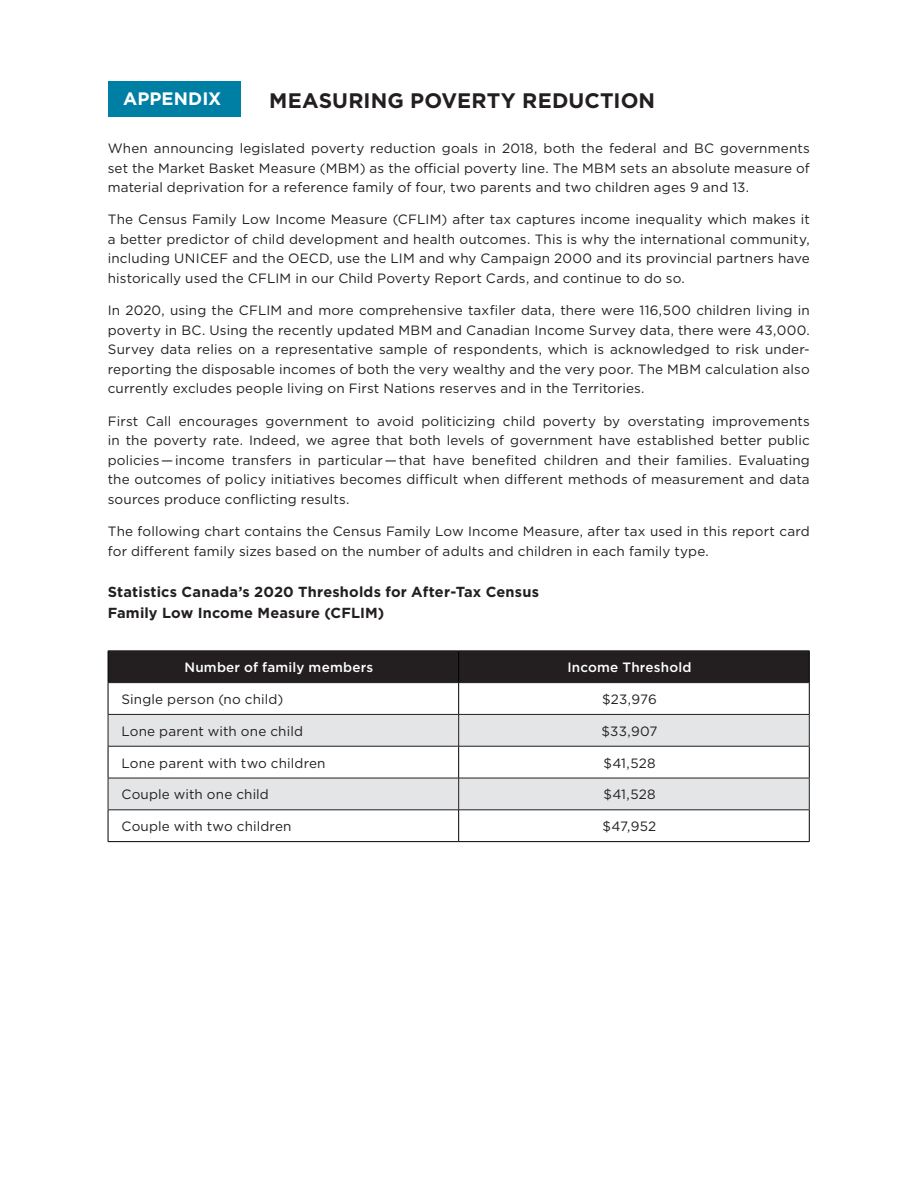
<style>
.page{position:relative;width:918px;height:1188px;background:#fff}
.page>*{position:absolute;margin:0;border:0;box-sizing:border-box;transform-origin:0 0}
.t1{font:700 21px "Gotham";letter-spacing:.005em;color:#231f20}
.t2{font:700 18px "Gotham";letter-spacing:.005em;color:#fff}
.t3{font:700 14.55px/21px "Gotham";letter-spacing:.015em;color:#231f20}
.t4{font:13.5px/19.5px "Gotham";letter-spacing:.01em;color:#231f20;text-align:justify}
.t5{font:500 13.5px "Gotham";letter-spacing:.015em;color:#fff}
</style>
<div class="page">
<div style="left:108px;top:81px;width:133px;height:36px;background:#007fa4"></div>
<div style="left:109px;top:652px;width:700px;height:30px;background:#231f20"></div>
<svg style="left:109px;top:715px;width:700px;height:95px;fill:#e4e5e6"></svg>
<hr style="left:108px;top:683px;width:1px;height:31px;background:#000">
<hr style="left:809px;top:683px;width:1px;height:31px;background:#000">
<hr style="left:108px;top:746px;width:1px;height:32px;background:#000">
<hr style="left:809px;top:746px;width:1px;height:32px;background:#000">
<hr style="left:108px;top:810px;width:1px;height:31px;background:#000">
<hr style="left:809px;top:810px;width:1px;height:31px;background:#000">
<hr style="left:108px;top:841px;width:351px;height:1px;background:#000">
<hr style="left:459px;top:841px;width:351px;height:1px;background:#000">
<hr style="left:108px;top:651px;width:1px;height:32px;background:#000">
<hr style="left:108px;top:651px;width:351px;height:1px;background:#231f20">
<hr style="left:459px;top:651px;width:351px;height:1px;background:#231f20">
<hr style="left:458px;top:651px;width:1px;height:31px;background:#000">
<hr style="left:809px;top:651px;width:1px;height:32px;background:#000">
<hr style="left:108px;top:682px;width:351px;height:1px;background:#231f20">
<hr style="left:459px;top:682px;width:350px;height:1px;background:#231f20">
<hr style="left:108px;top:714px;width:351px;height:1px;background:#231f20">
<hr style="left:108px;top:715px;width:1px;height:31px;background:#231f20">
<hr style="left:108px;top:746px;width:351px;height:1px;background:#231f20">
<hr style="left:459px;top:714px;width:351px;height:1px;background:#231f20">
<hr style="left:458px;top:715px;width:1px;height:31px;background:#231f20">
<hr style="left:809px;top:715px;width:1px;height:31px;background:#231f20">
<hr style="left:459px;top:746px;width:351px;height:1px;background:#231f20">
<hr style="left:108px;top:778px;width:351px;height:1px;background:#231f20">
<hr style="left:108px;top:778px;width:1px;height:32px;background:#231f20">
<hr style="left:108px;top:810px;width:351px;height:1px;background:#231f20">
<hr style="left:459px;top:778px;width:351px;height:1px;background:#231f20">
<hr style="left:458px;top:778px;width:1px;height:32px;background:#231f20">
<hr style="left:809px;top:778px;width:1px;height:32px;background:#231f20">
<hr style="left:459px;top:810px;width:351px;height:1px;background:#231f20">
<hr style="left:458px;top:683px;width:1px;height:31px;background:#000">
<hr style="left:458px;top:746px;width:1px;height:32px;background:#000">
<hr style="left:458px;top:810px;width:1px;height:31px;background:#000">
<h2 class="t2" style="left:123px;top:87px;width:100px">APPENDIX</h2>
<h1 class="t1" style="left:269px;top:87px;width:387px">MEASURING POVERTY REDUCTION</h1>
<p class="t4" style="left:108px;top:138px;width:704px">When announcing legislated poverty reduction goals in 2018, both the federal and BC governments set the Market Basket Measure (MBM) as the official poverty line. The MBM sets an absolute measure of material deprivation for a reference family of four, two parents and two children ages 9 and 13.</p>
<p class="t4" style="left:108px;top:210px;width:704px">The Census Family Low Income Measure (CFLIM) after tax captures income inequality which makes it a better predictor of child development and health outcomes. This is why the international community, including UNICEF and the OECD, use the LIM and why Campaign 2000 and its provincial partners have historically used the CFLIM in our Child Poverty Report Cards, and continue to do so.</p>
<p class="t4" style="left:108px;top:301px;width:704px">In 2020, using the CFLIM and more comprehensive taxfiler data, there were 116,500 children living in poverty in BC. Using the recently updated MBM and Canadian Income Survey data, there were 43,000.<br>Survey data relies on a representative sample of respondents, which is acknowledged to risk under&shy;reporting the disposable incomes of both the very wealthy and the very poor. The MBM calculation also currently excludes people living on First Nations reserves and in the Territories.</p>
<p class="t4" style="left:108px;top:411px;width:704px">First Call encourages government to avoid politicizing child poverty by overstating improvements in the poverty rate. Indeed, we agree that both levels of government have established better public policies — income transfers in particular — that have benefited children and their families. Evaluating the outcomes of policy initiatives becomes difficult when different methods of measurement and data sources produce conflicting results.</p>
<p class="t4" style="left:108px;top:521px;width:704px">The following chart contains the Census Family Low Income Measure, after tax used in this report card for different family sizes based on the number of adults and children in each family type.</p>
<p class="t3" style="left:108px;top:581px;width:433px">Statistics Canada’s 2020 Thresholds for After-Tax Census<br>Family Low Income Measure (CFLIM)</p>
<p class="t5" style="left:184px;top:659px;width:190px">Number of family members</p>
<p class="t5" style="left:567px;top:659px;width:126px">Income Threshold</p>
<p class="t4" style="left:122px;top:689px;width:163px">Single person (no child)</p>
<p class="t4" style="left:602px;top:689px;width:56px">$23,976</p>
<p class="t4" style="left:122px;top:721px;width:183px">Lone parent with one child</p>
<p class="t4" style="left:601px;top:721px;width:58px">$33,907</p>
<p class="t4" style="left:122px;top:753px;width:206px">Lone parent with two children</p>
<p class="t4" style="left:603px;top:753px;width:54px">$41,528</p>
<p class="t4" style="left:122px;top:785px;width:149px">Couple with one child</p>
<p class="t4" style="left:603px;top:785px;width:54px">$41,528</p>
<p class="t4" style="left:122px;top:816px;width:172px">Couple with two children</p>
<p class="t4" style="left:603px;top:816px;width:55px">$47,952</p>
</div>
